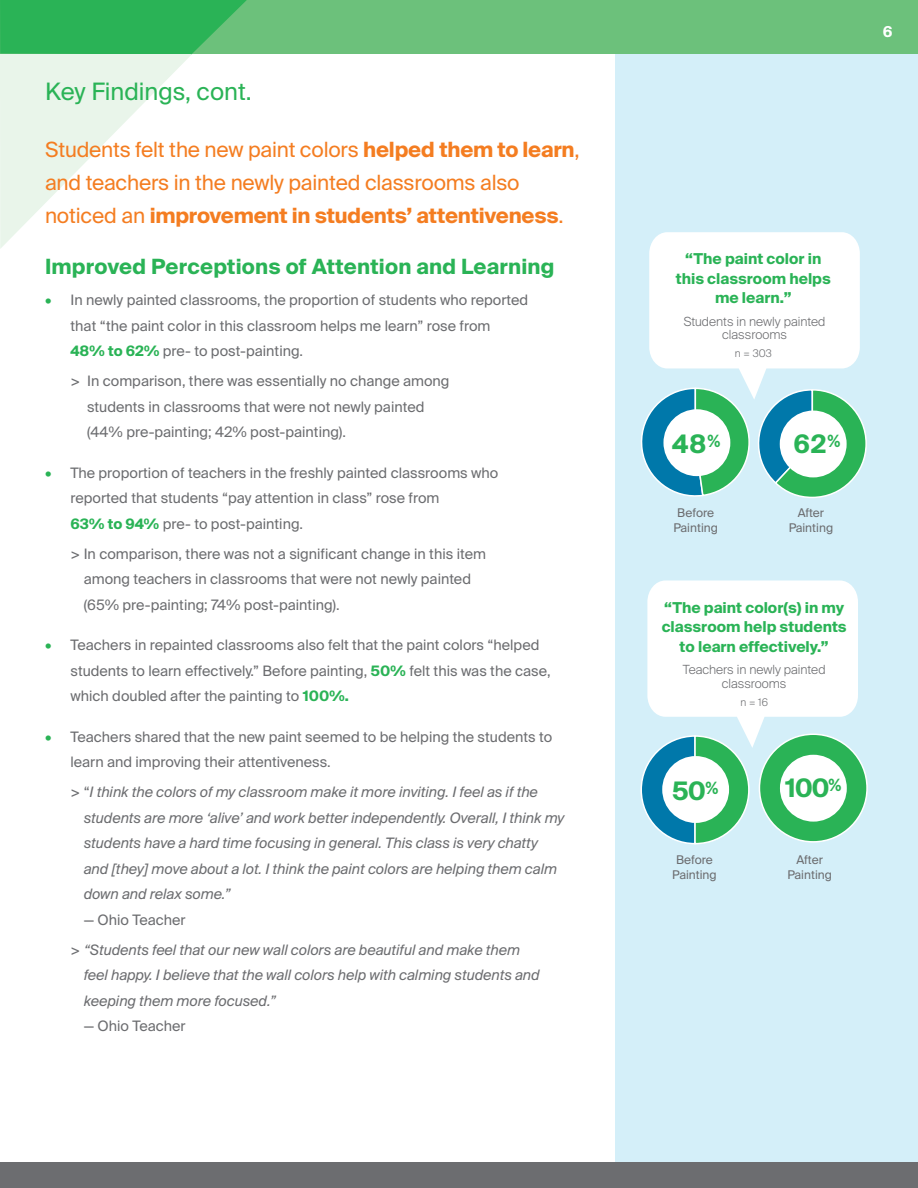
<style>
.page{position:relative;width:918px;height:1188px;background:#fff}
.page>*{position:absolute;margin:0;border:0;box-sizing:border-box;transform-origin:0 0}
.t1{font:700 25.5px "Suisse Intl";letter-spacing:-.035em;color:#2ab356}
.t2{font:24px "Suisse Intl";color:#2ab356}
.t3{font:21px/33px "Suisse Intl";letter-spacing:-.01em;color:#f47d21}
.t4{font:700 21px "Suisse Intl";letter-spacing:.01em;color:#2ab356}
.t5{font:700 15px/19.5px "Suisse Intl";color:#2ab356;text-align:center}
.t6{font:700 15px "Suisse Intl";color:#fff}
.t7{font:14.4px/25.5px "Suisse Intl";color:#6c6d70}
.t8{font:italic 14.4px/25.5px "Suisse Intl";color:#6c6d70}
.t9{font:300 12.6px/13.5px "Suisse Intl";color:#6c6d70;text-align:center}
.t10{font:12px/15px "Suisse Intl";color:#6c6d70;text-align:center}
.t11{font:300 10.5px "Suisse Intl";color:#6c6d70}
.s1{font-weight:700}
.s2{color:#2ab356}
.s3{font-weight:700;color:#2ab356}
.s4{font-style:normal}
</style>
<div class="page">
<div style="left:615px;top:54px;width:303px;height:1109px;background:#d4eff9"></div>
<div style="left:0;top:0;width:918px;height:54px;background:#6cc17b"></div>
<svg style="left:0;top:0;width:247px;height:249px"></svg>
<div style="left:0;top:1163px;width:918px;height:25px;background:#6c6d70"></div>
<svg style="left:640px;top:580px;width:218px;height:265px"></svg>
<svg style="left:641px;top:232px;width:226px;height:266px"></svg>
<div style="left:663px;top:409px;width:67px;height:67px;background:#fff;border-radius:50%"></div>
<div style="left:780px;top:411px;width:67px;height:66px;background:#fff;border-radius:50%"></div>
<div style="left:662px;top:756px;width:67px;height:67px;background:#fff;border-radius:50%"></div>
<div style="left:759px;top:734px;width:108px;height:108px;background:#2ab356;border-radius:50%"></div>
<div style="left:759px;top:734px;width:109px;height:109px;border:2px solid #fff;border-radius:50%"></div>
<div style="left:780px;top:755px;width:67px;height:67px;background:#fff;border-radius:50%"></div>
<p class="t2" style="left:45px;top:77px;width:208px">Key Findings, cont.</p>
<p class="t3" style="left:45px;top:133px;width:536px">Students felt the new paint colors <span class="s1">helped them to learn</span>, and teachers in the newly painted classrooms also noticed an <span class="s1">improvement in students’ attentiveness</span>.</p>
<p class="t4" style="left:45px;top:254px;width:511px">Improved Perceptions of Attention and Learning</p>
<p class="t7" style="left:70px;top:287px;width:459px;text-indent:-26px"><span class="s2">•</span> In newly painted classrooms, the proportion of students who reported that “the paint color in this classroom helps me learn” rose from<br><span class="s3">48% to 62%</span> pre- to post-painting.</p>
<p class="t7" style="left:87px;top:368px;width:364px;text-indent:-17px">&gt; In comparison, there was essentially no change among students in classrooms that were not newly painted (44% pre-painting; 42% post-painting).</p>
<p class="t7" style="left:70px;top:460px;width:429px;text-indent:-26px"><span class="s2">•</span> The proportion of teachers in the freshly painted classrooms who reported that students “pay attention in class” rose from<br><span class="s3">63% to 94%</span> pre- to post-painting.</p>
<p class="t7" style="left:84px;top:541px;width:404px;text-indent:-13px">&gt; In comparison, there was not a significant change in this item among teachers in classrooms that were not newly painted (65% pre-painting; 74% post-painting).</p>
<p class="t7" style="left:70px;top:632px;width:482px;text-indent:-26px"><span class="s2">•</span> Teachers in repainted classrooms also felt that the paint colors “helped students to learn effectively.” Before painting, <span class="s3">50%</span> felt this was the case, which doubled after the painting to <span class="s3">100%.</span></p>
<p class="t7" style="left:70px;top:724px;width:483px;text-indent:-26px"><span class="s2">•</span> Teachers shared that the new paint seemed to be helping the students to learn and improving their attentiveness.</p>
<p class="t8" style="left:84px;top:779px;width:482px;text-indent:-13px"><span class="s4">&gt; “</span>I think the colors of my classroom make it more inviting. I feel as if the students are more ‘alive’ and work better independently. Overall, I think my students have a hard time focusing in general. This class is very chatty and [they] move about a lot. I think the paint colors are helping them calm down and relax some.”</p>
<p class="t7" style="left:84px;top:907px;width:103px">— Ohio Teacher</p>
<p class="t8" style="left:84px;top:937px;width:458px;text-indent:-13px"><span class="s4">&gt;</span> “Students feel that our new wall colors are beautiful and make them feel happy. I believe that the wall colors help with calming students and keeping them more focused.”</p>
<p class="t7" style="left:84px;top:1013px;width:103px">— Ohio Teacher</p>
<p class="t6" style="left:883px;top:23px;width:11px">6</p>
<p class="t5" style="left:676px;top:249px;width:156px">“The paint color in this classroom helps me learn.”</p>
<p class="t9" style="left:684px;top:315px;width:143px">Students in newly painted classrooms</p>
<p class="t11" style="left:735px;top:347px;width:38px">n = 303</p>
<p class="t1" style="left:672px;top:429px;width:50px">48<sup>%</sup></p>
<p class="t1" style="left:793px;top:429px;width:49px">62<sup>%</sup></p>
<p class="t10" style="left:674px;top:506px;width:46px">Before<br>Painting</p>
<p class="t10" style="left:789px;top:506px;width:46px">After<br>Painting</p>
<p class="t5" style="left:662px;top:598px;width:186px">“The paint color(s) in my classroom help students to learn effectively.”</p>
<p class="t9" style="left:683px;top:663px;width:144px">Teachers in newly painted classrooms</p>
<p class="t11" style="left:740px;top:696px;width:29px">n = 16</p>
<p class="t1" style="left:672px;top:776px;width:49px">50<sup>%</sup></p>
<p class="t1" style="left:785px;top:773px;width:58px">100<sup>%</sup></p>
<p class="t10" style="left:672px;top:852px;width:46px">Before<br>Painting</p>
<p class="t10" style="left:787px;top:852px;width:46px">After<br>Painting</p>
</div>
